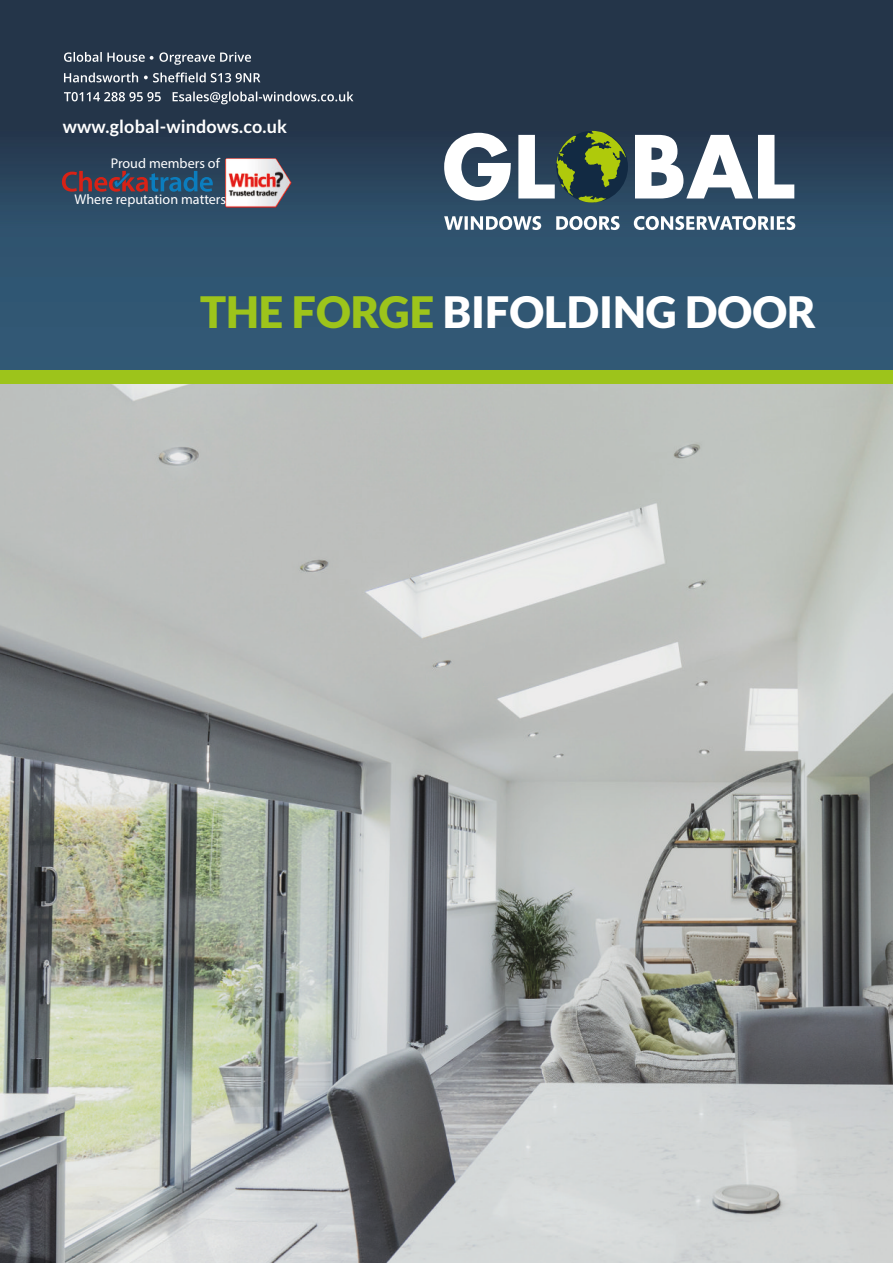
<style>
.page{position:relative;width:893px;height:1263px;background:#fff}
.page>*{position:absolute;margin:0;border:0;box-sizing:border-box;transform-origin:0 0}
.t1{font:900 43.5px "Lato";color:#fff}
.t2{font:700 18px "Lato";letter-spacing:.01em;color:#fff}
.t3{font:14.1px "Myriad Pro";color:#fff}
.s1{color:#9dc41b}
</style>
<div class="page">
<img style="left:0;top:384px;width:893px;height:879px">
<div style="left:0;top:0;width:893px;height:94px;background:#243549"></div>
<img style="left:0;top:94px;width:893px;height:139px">
<div style="left:0;top:233px;width:893px;height:137px;background:#315673"></div>
<div style="left:0;top:370px;width:893px;height:14px;background:#9dc41b"></div>
<img style="left:225px;top:158px;width:66px;height:49px">
<svg style="left:62px;top:171px;width:151px;height:21px;background:#48475e"></svg>
<svg style="left:635px;top:135px;width:159px;height:63px"></svg>
<svg style="left:444px;top:133px;width:67px;height:68px"></svg>
<svg style="left:518px;top:131px;width:108px;height:71px"></svg>
<svg style="left:444px;top:216px;width:351px;height:14px"></svg>
<svg style="left:64px;top:52px;width:187px;height:13px;background:#576473"></svg>
<svg style="left:64px;top:92px;width:289px;height:12px;background:#5c6978"></svg>
<svg style="left:64px;top:72px;width:196px;height:10px;background:#677280"></svg>
<p class="t2" style="left:63px;top:119px;width:226px">www.global-windows.co.uk</p>
<p class="t3" style="left:111px;top:157px;width:111px">Proud members of</p>
<p class="t3" style="left:74px;top:194px;width:153px">Where reputation matters</p>
<h1 class="t1" style="left:200px;top:293px;width:618px"><span class="s1">THE FORGE</span> BIFOLDING DOOR</h1>
</div>
